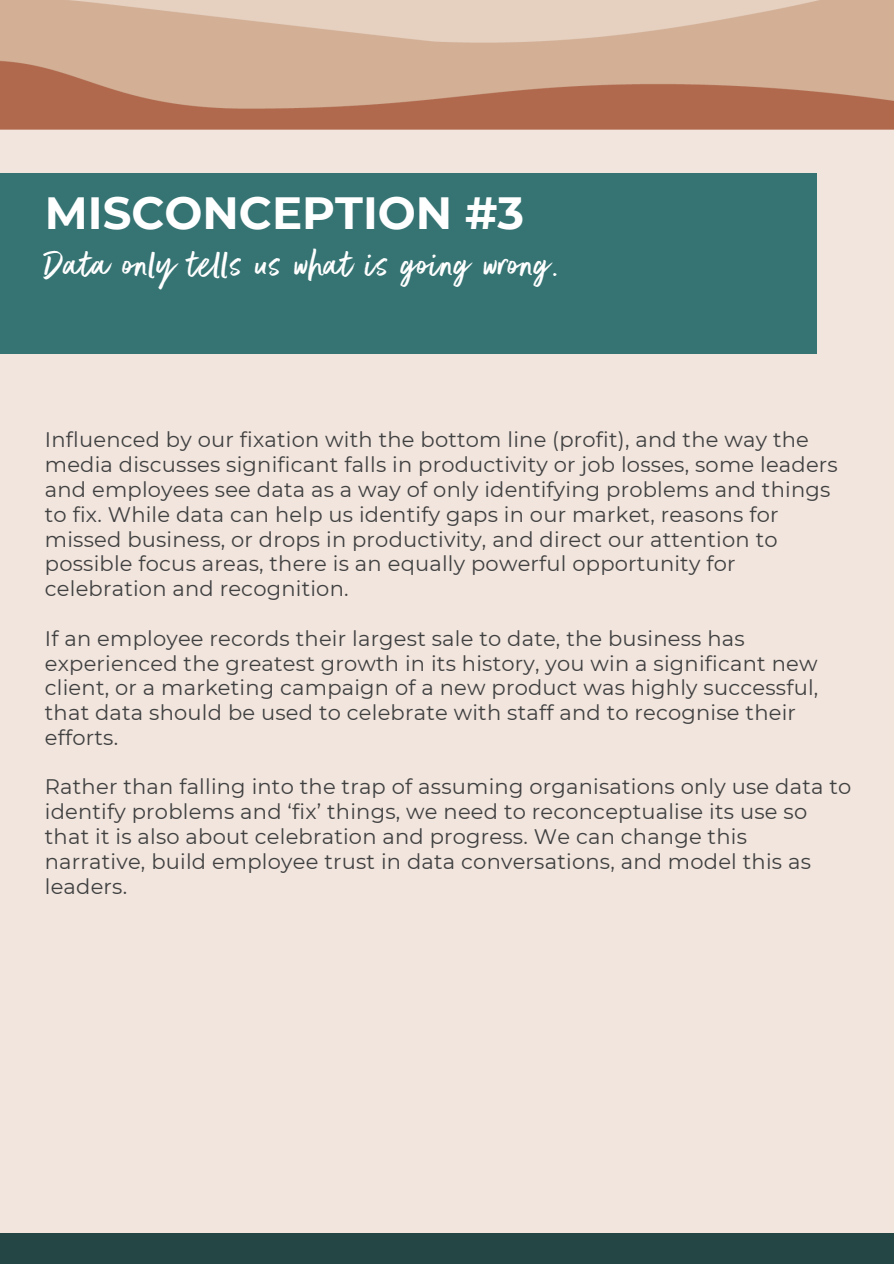
<style>
.page{position:relative;width:894px;height:1264px;background:#fff}
.page>*{position:absolute;margin:0;border:0;box-sizing:border-box;transform-origin:0 0}
.t1{font:45px "Better Times";letter-spacing:.025em;color:#fff}
.t2{font:700 45px "Montserrat";color:#fff}
.t3{font:21px/24.8px "Montserrat";letter-spacing:.01em;color:#404041}
</style>
<div class="page">
<div style="left:0;top:0;width:893px;height:1263px;background:#f1e5dd"></div>
<div style="left:0;top:174px;width:816px;height:180px;background:#367373"></div>
<div style="left:0;top:1232px;width:893px;height:31px;background:#244746"></div>
<p class="t2" style="left:45px;top:185px;width:480px">MISCONCEPTION #3</p>
<p class="t1" style="left:45px;top:240px;width:515px">Data only tells us what is going wrong.</p>
<p class="t3" style="left:45px;top:427px;width:794px">Influenced by our fixation with the bottom line (profit), and the way the media discusses significant falls in productivity or job losses, some leaders and employees see data as a way of only identifying problems and things to fix. While data can help us identify gaps in our market, reasons for missed business, or drops in productivity, and direct our attention to possible focus areas, there is an equally powerful opportunity for celebration and recognition.</p>
<p class="t3" style="left:45px;top:626px;width:774px">If an employee records their largest sale to date, the business has experienced the greatest growth in its history, you win a significant new client, or a marketing campaign of a new product was highly successful, that data should be used to celebrate with staff and to recognise their efforts.</p>
<p class="t3" style="left:45px;top:774px;width:807px">Rather than falling into the trap of assuming organisations only use data to identify problems and ‘fix’ things, we need to reconceptualise its use so that it is also about celebration and progress. We can change this narrative, build employee trust in data conversations, and model this as leaders.</p>
</div>
